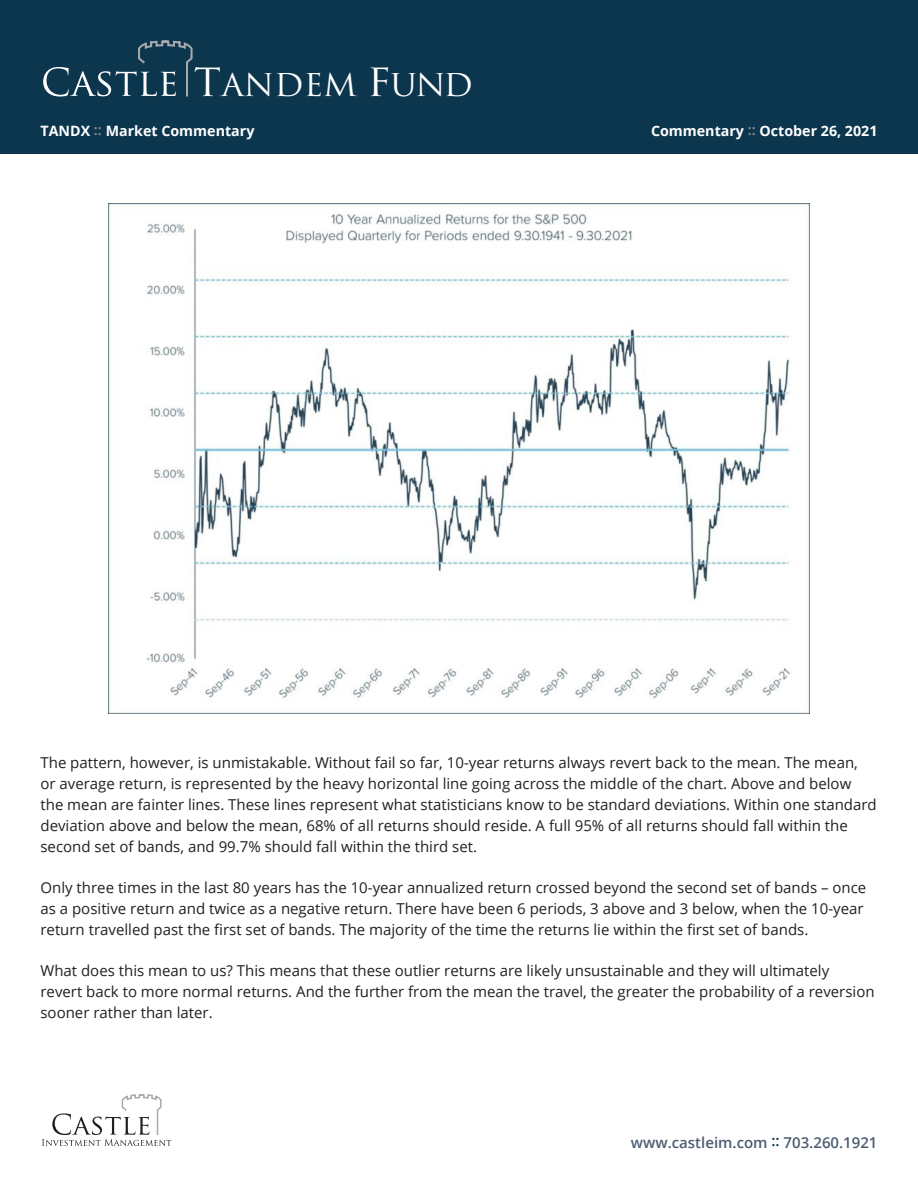
<style>
.page{position:relative;width:918px;height:1188px;background:#fff}
.page>*{position:absolute;margin:0;border:0;box-sizing:border-box;transform-origin:0 0}
.t1{font:30.6px "Trajan";color:#fff;scale:1.05 1}
.body{font:15px/21px "Open Sans";color:#231f20}
.t2{font:600 15px "Open Sans";color:#4d5d72}
.t3{font:700 14.25px "Open Sans";color:#fff}
.s1{font-size:37.8px}
.s2{color:#808285}
.s3{color:#0b364e}
</style>
<div class="page">
<svg style="left:42px;top:1094px;width:129px;height:52px"></svg>
<div style="left:0;top:0;width:918px;height:154px;background:#0b364e"></div>
<svg style="left:43px;top:40px;width:150px;height:57px"></svg>
<img style="left:108px;top:204px;width:702px;height:510px">
<h1 class="t1" style="left:194px;top:67px;width:267px"><span class="s1">T</span>ANDEM <span class="s1">F</span>UND</h1>
<p class="t3" style="left:40px;top:121px;width:215px">TANDX <span class="s2">::</span> Market Commentary</p>
<p class="t3" style="left:651px;top:121px;width:228px">Commentary <span class="s2">::</span> October 26, 2021</p>
<p class="body" style="left:40px;top:751px;width:838px">The pattern, however, is unmistakable. Without fail so far, 10-year returns always revert back to the mean. The mean, or average return, is represented by the heavy horizontal line going across the middle of the chart. Above and below the mean are fainter lines. These lines represent what statisticians know to be standard deviations. Within one standard deviation above and below the mean, 68% of all returns should reside. A full 95% of all returns should fall within the second set of bands, and 99.7% should fall within the third set.</p>
<p class="body" style="left:40px;top:877px;width:827px">Only three times in the last 80 years has the 10-year annualized return crossed beyond the second set of bands – once as a positive return and twice as a negative return. There have been 6 periods, 3 above and 3 below, when the 10-year return travelled past the first set of bands. The majority of the time the returns lie within the first set of bands.</p>
<p class="body" style="left:40px;top:960px;width:836px">What does this mean to us? This means that these outlier returns are likely unsustainable and they will ultimately revert back to more normal returns. And the further from the mean the travel, the greater the probability of a reversion sooner rather than later.</p>
<p class="t2" style="left:631px;top:1132px;width:248px">www.castleim.com <span class="s3">::</span> 703.260.1921</p>
</div>
